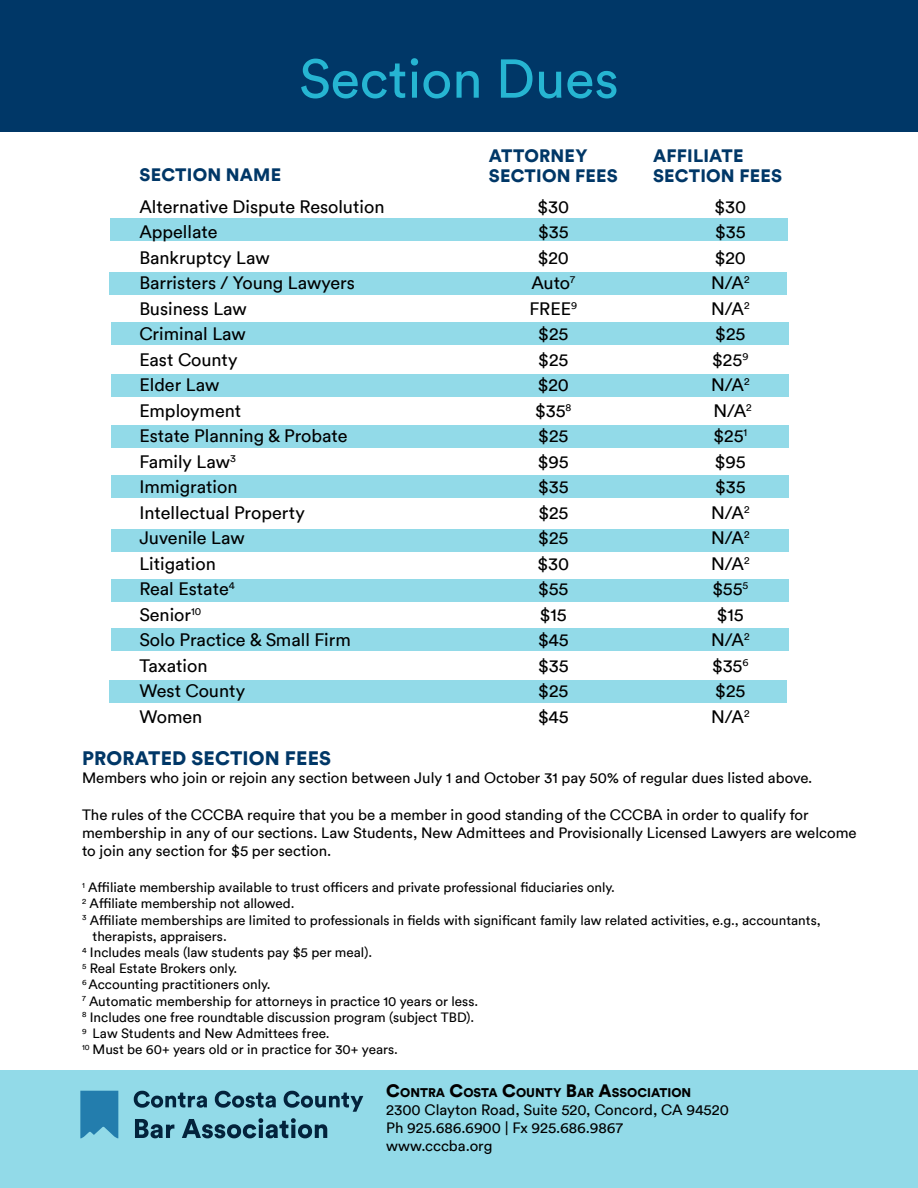
<style>
.page{position:relative;width:918px;height:1188px;background:#fff}
.page>*{position:absolute;margin:0;border:0;box-sizing:border-box;transform-origin:0 0}
.t1{font:54px "Circular";color:#26b5d2}
.t2{font:900 19.5px "Circular";letter-spacing:.01em;color:#003767}
.t3{font:18px "Circular";color:#000}
.t4{font:900 18px/19.5px "Circular";letter-spacing:.01em;color:#003767}
.t5{font:15px/18px "Circular";color:#000}
.t6{font:13.5px "Circular";color:#000}
.t7{font:900 12.6px "Circular";color:#000}
.s1{font-size:18px}
</style>
<div class="page">
<div style="left:109px;top:680px;width:677px;height:23px;background:#92dae8"></div>
<div style="left:111px;top:629px;width:677px;height:22px;background:#92dae8"></div>
<div style="left:111px;top:529px;width:677px;height:23px;background:#92dae8"></div>
<div style="left:111px;top:475px;width:677px;height:23px;background:#92dae8"></div>
<div style="left:111px;top:426px;width:677px;height:22px;background:#92dae8"></div>
<div style="left:111px;top:375px;width:677px;height:22px;background:#92dae8"></div>
<div style="left:111px;top:322px;width:677px;height:23px;background:#92dae8"></div>
<div style="left:109px;top:272px;width:677px;height:23px;background:#92dae8"></div>
<div style="left:111px;top:218px;width:677px;height:23px;background:#92dae8"></div>
<div style="left:0;top:1071px;width:918px;height:117px;background:#92dae8"></div>
<svg style="left:80px;top:1091px;width:38px;height:47px"></svg>
<svg style="left:135px;top:1119px;width:39px;height:19px"></svg>
<svg style="left:182px;top:1118px;width:145px;height:20px"></svg>
<svg style="left:134px;top:1091px;width:73px;height:17px"></svg>
<svg style="left:215px;top:1091px;width:61px;height:17px"></svg>
<svg style="left:284px;top:1091px;width:79px;height:21px"></svg>
<div style="left:0;top:0;width:918px;height:132px;background:#003767"></div>
<div style="left:111px;top:579px;width:677px;height:23px;background:#92dae8"></div>
<h3 class="t4" style="left:140px;top:164px;width:143px">SECTION NAME</h3>
<h1 class="t1" style="left:299px;top:46px;width:321px">Section Dues</h1>
<h3 class="t4" style="left:489px;top:146px;width:130px">ATTORNEY<br>SECTION FEES</h3>
<h3 class="t4" style="left:653px;top:146px;width:130px">AFFILIATE<br>SECTION FEES</h3>
<h3 class="t3" style="left:139px;top:196px;width:247px">Alternative Dispute Resolution</h3>
<h3 class="t3" style="left:538px;top:196px;width:33px">$30</h3>
<h3 class="t3" style="left:715px;top:196px;width:33px">$30</h3>
<h3 class="t3" style="left:139px;top:221px;width:80px">Appellate</h3>
<h3 class="t3" style="left:538px;top:221px;width:32px">$35</h3>
<h3 class="t3" style="left:715px;top:221px;width:32px">$35</h3>
<h3 class="t3" style="left:139px;top:247px;width:132px">Bankruptcy Law</h3>
<h3 class="t3" style="left:538px;top:247px;width:33px">$20</h3>
<h3 class="t3" style="left:715px;top:247px;width:33px">$20</h3>
<h3 class="t3" style="left:139px;top:272px;width:217px">Barristers / Young Lawyers</h3>
<h3 class="t3" style="left:531px;top:272px;width:45px">Auto<sup>7</sup></h3>
<h3 class="t3" style="left:711px;top:272px;width:40px">N/A<sup>2</sup></h3>
<h3 class="t3" style="left:139px;top:298px;width:109px">Business Law</h3>
<h3 class="t3" style="left:529px;top:298px;width:50px">FREE<sup>9</sup></h3>
<h3 class="t3" style="left:711px;top:298px;width:40px">N/A<sup>2</sup></h3>
<h3 class="t3" style="left:139px;top:323px;width:108px">Criminal Law</h3>
<h3 class="t3" style="left:538px;top:323px;width:32px">$25</h3>
<h3 class="t3" style="left:715px;top:323px;width:32px">$25</h3>
<h3 class="t3" style="left:139px;top:349px;width:100px">East County</h3>
<h3 class="t3" style="left:538px;top:349px;width:32px">$25</h3>
<h3 class="t3" style="left:712px;top:349px;width:38px">$25<sup>9</sup></h3>
<h3 class="t3" style="left:139px;top:374px;width:82px">Elder Law</h3>
<h3 class="t3" style="left:538px;top:374px;width:33px">$20</h3>
<h3 class="t3" style="left:711px;top:374px;width:40px">N/A<sup>2</sup></h3>
<h3 class="t3" style="left:139px;top:400px;width:103px">Employment</h3>
<h3 class="t3" style="left:535px;top:400px;width:38px">$35<sup>8</sup></h3>
<h3 class="t3" style="left:713px;top:400px;width:40px">N/A<sup>2</sup></h3>
<h3 class="t3" style="left:139px;top:425px;width:210px">Estate Planning &amp; Probate</h3>
<h3 class="t3" style="left:538px;top:425px;width:32px">$25</h3>
<h3 class="t3" style="left:713px;top:425px;width:35px">$25<sup>1</sup></h3>
<h3 class="t3" style="left:139px;top:451px;width:98px">Family Law<sup>3</sup></h3>
<h3 class="t3" style="left:538px;top:451px;width:32px">$95</h3>
<h3 class="t3" style="left:715px;top:451px;width:32px">$95</h3>
<h3 class="t3" style="left:139px;top:476px;width:100px">Immigration</h3>
<h3 class="t3" style="left:538px;top:476px;width:32px">$35</h3>
<h3 class="t3" style="left:715px;top:476px;width:32px">$35</h3>
<h3 class="t3" style="left:139px;top:502px;width:167px">Intellectual Property</h3>
<h3 class="t3" style="left:538px;top:502px;width:32px">$25</h3>
<h3 class="t3" style="left:711px;top:502px;width:40px">N/A<sup>2</sup></h3>
<h3 class="t3" style="left:139px;top:527px;width:107px">Juvenile Law</h3>
<h3 class="t3" style="left:538px;top:527px;width:32px">$25</h3>
<h3 class="t3" style="left:711px;top:527px;width:40px">N/A<sup>2</sup></h3>
<h3 class="t3" style="left:139px;top:553px;width:78px">Litigation</h3>
<h3 class="t3" style="left:538px;top:553px;width:33px">$30</h3>
<h3 class="t3" style="left:711px;top:553px;width:40px">N/A<sup>2</sup></h3>
<h3 class="t3" style="left:139px;top:578px;width:97px">Real Estate<sup>4</sup></h3>
<h3 class="t3" style="left:538px;top:578px;width:32px">$55</h3>
<h3 class="t3" style="left:712px;top:578px;width:37px">$55<sup>5</sup></h3>
<h3 class="t3" style="left:139px;top:604px;width:64px">Senior<sup>10</sup></h3>
<h3 class="t3" style="left:540px;top:604px;width:28px">$15</h3>
<h3 class="t3" style="left:717px;top:604px;width:28px">$15</h3>
<h3 class="t3" style="left:139px;top:629px;width:213px">Solo Practice &amp; Small Firm</h3>
<h3 class="t3" style="left:538px;top:629px;width:32px">$45</h3>
<h3 class="t3" style="left:711px;top:629px;width:40px">N/A<sup>2</sup></h3>
<h3 class="t3" style="left:139px;top:655px;width:70px">Taxation</h3>
<h3 class="t3" style="left:538px;top:655px;width:32px">$35</h3>
<h3 class="t3" style="left:712px;top:655px;width:38px">$35<sup>6</sup></h3>
<h3 class="t3" style="left:139px;top:680px;width:107px">West County</h3>
<h3 class="t3" style="left:538px;top:680px;width:32px">$25</h3>
<h3 class="t3" style="left:715px;top:680px;width:32px">$25</h3>
<h3 class="t3" style="left:139px;top:706px;width:65px">Women</h3>
<h3 class="t3" style="left:538px;top:706px;width:32px">$45</h3>
<h3 class="t3" style="left:711px;top:706px;width:40px">N/A<sup>2</sup></h3>
<h2 class="t2" style="left:82px;top:745px;width:251px">PRORATED SECTION FEES</h2>
<p class="t5" style="left:82px;top:769px;width:730px">Members who join or rejoin any section between July 1 and October 31 pay 50% of regular dues listed above.</p>
<p class="t5" style="left:82px;top:805px;width:776px">The rules of the CCCBA require that you be a member in good standing of the CCCBA in order to qualify for membership in any of our sections. Law Students, New Admittees and Provisionally Licensed Lawyers are welcome to join any section for $5 per section.</p>
<p class="t6" style="left:82px;top:879px;width:534px"><sup>1</sup> Affiliate membership available to trust officers and private professional fiduciaries only.</p>
<p class="t6" style="left:82px;top:895px;width:214px"><sup>2</sup> Affiliate membership not allowed.</p>
<p class="t6" style="left:82px;top:912px;width:740px"><sup>3</sup> Affiliate memberships are limited to professionals in fields with significant family law related activities, e.g., accountants,</p>
<p class="t6" style="left:93px;top:928px;width:134px">therapists, appraisers.</p>
<p class="t6" style="left:82px;top:944px;width:290px"><sup>4</sup> Includes meals (law students pay $5 per meal).</p>
<p class="t6" style="left:82px;top:960px;width:155px"><sup>5</sup> Real Estate Brokers only.</p>
<p class="t6" style="left:82px;top:976px;width:188px"><sup>6</sup> Accounting practitioners only.</p>
<p class="t6" style="left:82px;top:993px;width:396px"><sup>7</sup> Automatic membership for attorneys in practice 10 years or less.</p>
<p class="t6" style="left:82px;top:1009px;width:392px"><sup>8</sup> Includes one free roundtable discussion program (subject TBD).</p>
<p class="t6" style="left:82px;top:1025px;width:247px"><sup>9</sup> Law Students and New Admittees free.</p>
<p class="t6" style="left:82px;top:1041px;width:315px"><sup>10</sup> Must be 60+ years old or in practice for 30+ years.</p>
<p class="t7" style="left:386px;top:1084px;width:307px"><span class="s1">C</span>ONTRA <span class="s1">C</span>OSTA <span class="s1">C</span>OUNTY <span class="s1">B</span>AR <span class="s1">A</span>SSOCIATION</p>
<p class="t5" style="left:386px;top:1101px;width:344px">2300 Clayton Road, Suite 520, Concord, CA 94520<br>Ph 925.686.6900 | Fx 925.686.9867 www.cccba.org</p>
</div>
